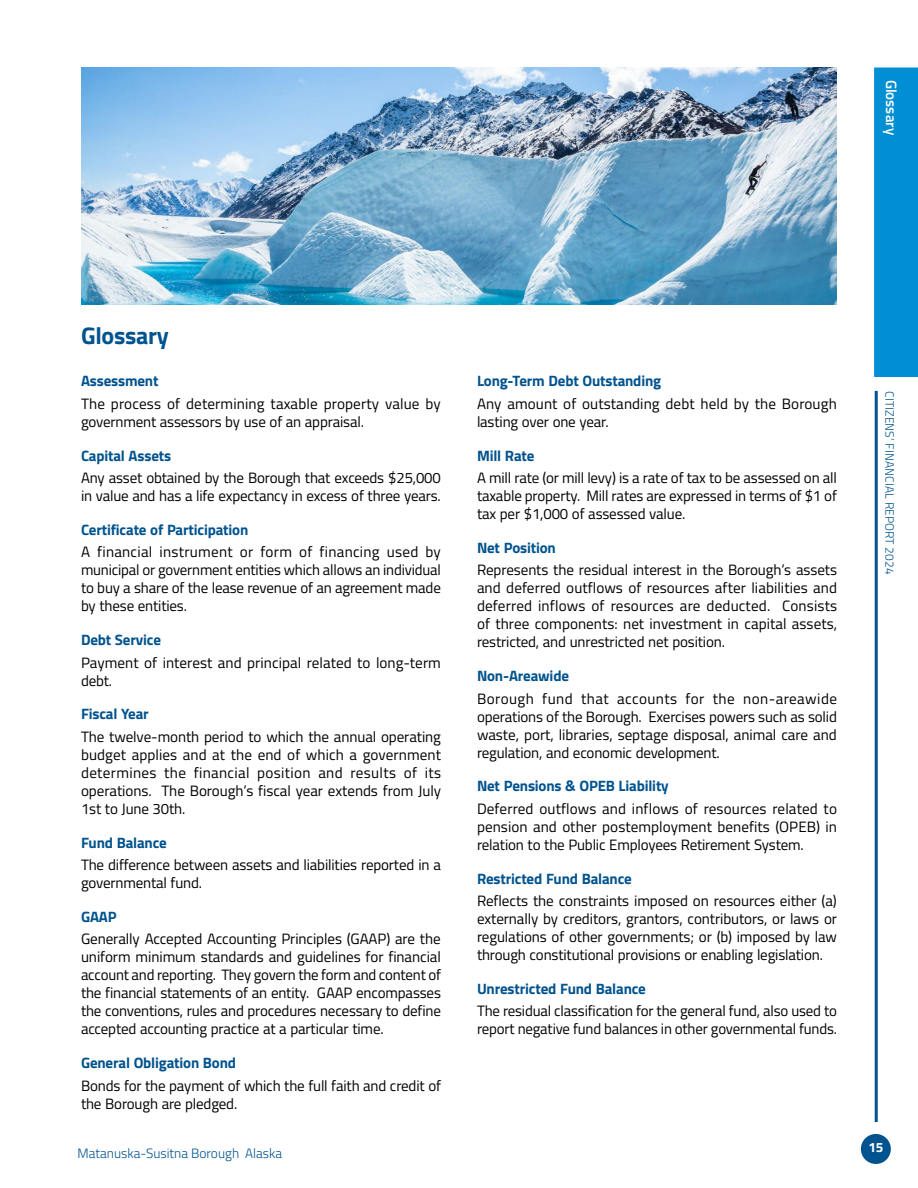
<style>
.page{position:relative;width:918px;height:1188px;background:#fff}
.page>*{position:absolute;margin:0;border:0;box-sizing:border-box;transform-origin:0 0}
.t1{font:700 24px "Titillium Web";letter-spacing:-.01em;color:#00538e}
.t2{font:15px/18px "Titillium Web";letter-spacing:-.01em;color:#000;text-align:justify}
.Heading_Glossary{font:700 15px "Titillium Web";letter-spacing:-.01em;color:#00538e}
.t3{font:600 15px "Titillium Web";color:#fff}
.t4{font:300 13.5px "Titillium Web";color:#00538e}
.t5{font:700 13.5px "Titillium Web";color:#fff}
.t6{font:300 12px "Titillium Web";letter-spacing:.01em;color:#00538e}
</style>
<div class="page">
<div style="left:874px;top:67px;width:44px;height:310px;background:#008fd2"></div>
<hr style="left:875px;top:391px;width:3px;height:731px;background:#00538e">
<div style="left:861px;top:1134px;width:30px;height:30px;background:#00538e;border-radius:50%"></div>
<img style="left:81px;top:68px;width:756px;height:236px">
<p class="t3" style="left:903px;top:80px;width:57px;rotate:90deg">Glossary</p>
<p class="t1" style="left:81px;top:318px;width:89px">Glossary</p>
<p class="Heading_Glossary" style="left:81px;top:370px;width:79px">Assessment</p>
<p class="t2" style="left:81px;top:394px;width:361px">The process of determining taxable property value by government assessors by use of an appraisal.</p>
<p class="Heading_Glossary" style="left:81px;top:444px;width:92px">Capital Assets</p>
<p class="t2" style="left:81px;top:468px;width:361px">Any asset obtained by the Borough that exceeds $25,000 in value and has a life expectancy in excess of three years.</p>
<p class="Heading_Glossary" style="left:81px;top:518px;width:169px">Certificate of Participation</p>
<p class="t2" style="left:81px;top:542px;width:362px">A financial instrument or form of financing used by municipal or government entities which allows an individual to buy a share of the lease revenue of an agreement made by these entities.</p>
<p class="Heading_Glossary" style="left:81px;top:628px;width:81px">Debt Service</p>
<p class="t2" style="left:81px;top:653px;width:361px">Payment of interest and principal related to long-term debt.</p>
<p class="Heading_Glossary" style="left:81px;top:703px;width:69px">Fiscal Year</p>
<p class="t2" style="left:81px;top:727px;width:362px">The twelve-month period to which the annual operating budget applies and at the end of which a government determines the financial position and results of its operations. The Borough’s fiscal year extends from July 1st to June 30th.</p>
<p class="Heading_Glossary" style="left:81px;top:831px;width:87px">Fund Balance</p>
<p class="t2" style="left:81px;top:855px;width:361px">The difference between assets and liabilities reported in a governmental fund.</p>
<p class="Heading_Glossary" style="left:81px;top:905px;width:37px">GAAP</p>
<p class="t2" style="left:81px;top:929px;width:362px">Generally Accepted Accounting Principles (GAAP) are the uniform minimum standards and guidelines for financial account and reporting. They govern the form and content of the financial statements of an entity. GAAP encompasses the conventions, rules and procedures necessary to define accepted accounting practice at a particular time.</p>
<p class="Heading_Glossary" style="left:81px;top:1051px;width:157px">General Obligation Bond</p>
<p class="t2" style="left:81px;top:1076px;width:362px">Bonds for the payment of which the full faith and credit of the Borough are pledged.</p>
<p class="t4" style="left:77px;top:1144px;width:206px">Matanuska-Susitna Borough Alaska</p>
<p class="Heading_Glossary" style="left:477px;top:370px;width:186px">Long-Term Debt Outstanding</p>
<p class="t2" style="left:477px;top:394px;width:361px">Any amount of outstanding debt held by the Borough lasting over one year.</p>
<p class="Heading_Glossary" style="left:477px;top:444px;width:59px">Mill Rate</p>
<p class="t2" style="left:477px;top:468px;width:362px">A mill rate (or mill levy) is a rate of tax to be assessed on all taxable property. Mill rates are expressed in terms of $1 of tax per $1,000 of assessed value.</p>
<p class="Heading_Glossary" style="left:477px;top:536px;width:80px">Net Position</p>
<p class="t2" style="left:477px;top:560px;width:362px">Represents the residual interest in the Borough’s assets and deferred outflows of resources after liabilities and deferred inflows of resources are deducted. Consists of three components: net investment in capital assets, restricted, and unrestricted net position.</p>
<p class="Heading_Glossary" style="left:477px;top:664px;width:94px">Non-Areawide</p>
<p class="t2" style="left:477px;top:689px;width:362px">Borough fund that accounts for the non-areawide operations of the Borough. Exercises powers such as solid waste, port, libraries, septage disposal, animal care and regulation, and economic development.</p>
<p class="Heading_Glossary" style="left:477px;top:775px;width:193px">Net Pensions &amp; OPEB Liability</p>
<p class="t2" style="left:477px;top:799px;width:362px">Deferred outflows and inflows of resources related to pension and other postemployment benefits (OPEB) in relation to the Public Employees Retirement System.</p>
<p class="Heading_Glossary" style="left:477px;top:867px;width:156px">Restricted Fund Balance</p>
<p class="t2" style="left:477px;top:891px;width:362px">Reflects the constraints imposed on resources either (a) externally by creditors, grantors, contributors, or laws or regulations of other governments; or (b) imposed by law through constitutional provisions or enabling legislation.</p>
<p class="Heading_Glossary" style="left:477px;top:977px;width:170px">Unrestricted Fund Balance</p>
<p class="t2" style="left:477px;top:1001px;width:362px">The residual classification for the general fund, also used to report negative fund balances in other governmental funds.</p>
<p class="t6" style="left:898px;top:391px;width:185px;rotate:90deg">CITIZENS’ FINANCIAL REPORT 2024</p>
<p class="t5" style="left:868px;top:1137px;width:16px">15</p>
</div>
